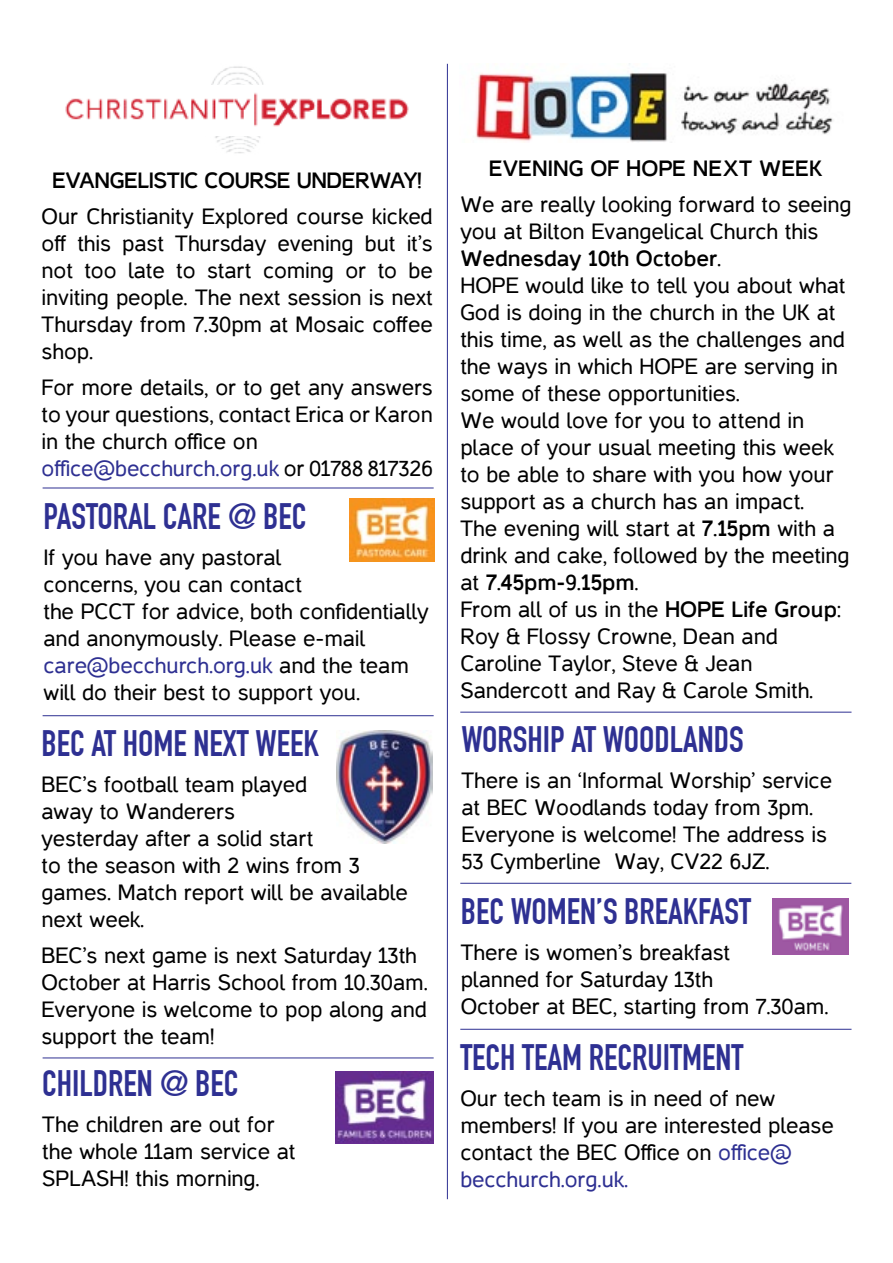
<style>
.page{position:relative;width:893px;height:1263px;background:#fff}
.page>*{position:absolute;margin:0;border:0;box-sizing:border-box;transform-origin:0 0}
.t1{font:700 36px "DIN Condensed";color:#2e3092}
.t2{font:22.5px/27px "Casper";color:#000}
.t3{font:700 22.5px "Casper";letter-spacing:-.02em;color:#000}
.t4{font:700 22.5px "Casper";color:#000}
.s1{color:#2e3092}
.s2{font-weight:700}
</style>
<div class="page">
<hr style="left:447px;top:64px;width:1px;height:1135px;background:#2e3092">
<hr style="left:460px;top:712px;width:391px;height:1px;background:#2e3092">
<hr style="left:460px;top:1029px;width:391px;height:1px;background:#2e3092">
<img style="left:337px;top:730px;width:96px;height:113px">
<hr style="left:43px;top:488px;width:391px;height:1px;background:#2e3092">
<img style="left:772px;top:898px;width:77px;height:57px">
<hr style="left:460px;top:883px;width:391px;height:1px;background:#2e3092">
<img style="left:211px;top:66px;width:53px;height:87px">
<img style="left:65px;top:86px;width:344px;height:49px">
<img style="left:476px;top:64px;width:357px;height:78px">
<img style="left:350px;top:499px;width:84px;height:63px">
<hr style="left:43px;top:715px;width:391px;height:1px;background:#2e3092">
<hr style="left:43px;top:1057px;width:391px;height:1px;background:#2e3092">
<img style="left:336px;top:1071px;width:97px;height:73px">
<p class="t3" style="left:52px;top:168px;width:371px">EVANGELISTIC COURSE UNDERWAY!</p>
<p class="t2" style="left:42px;top:203px;width:393px;text-align:justify">Our Christianity Explored course kicked off this past Thursday evening but it’s not too late to start coming or to be inviting people. The next session is next Thursday from 7.30pm at Mosaic coffee shop.</p>
<p class="t2" style="left:42px;top:374px;width:393px">For more details, or to get any answers to your questions, contact Erica or Karon in the church office on <span class="s1">office@becchurch.org.uk</span> or 01788 817326</p>
<h1 class="t1" style="left:44px;top:495px;width:264px">PASTORAL CARE @ BEC</h1>
<p class="t2" style="left:44px;top:544px;width:387px">If you have any pastoral<br>concerns, you can contact<br>the PCCT for advice, both confidentially and anonymously. Please e-mail <span class="s1">care@becchurch.org.uk</span> and the team will do their best to support you.</p>
<h1 class="t1" style="left:41px;top:722px;width:279px">BEC AT HOME NEXTWEEK</h1>
<p class="t2" style="left:41px;top:771px;width:368px">BEC’s football team played<br>away to Wanderers<br>yesterday after a solid start<br>to the season with 2 wins from 3 games. Match report will be available next week.</p>
<p class="t2" style="left:41px;top:942px;width:388px">BEC’s next game is next Saturday 13th<br>October at Harris School from 10.30am.<br>Everyone is welcome to pop along and support the team!</p>
<h1 class="t1" style="left:42px;top:1062px;width:198px">CHILDREN @ BEC</h1>
<p class="t2" style="left:42px;top:1111px;width:255px">The children are out for the whole 11am service at<br>SPLASH! this morning.</p>
<p class="t4" style="left:489px;top:157px;width:336px">EVENING OF HOPE NEXT WEEK</p>
<p class="t2" style="left:460px;top:191px;width:393px">We are really looking forward to seeing you at Bilton Evangelical Church this <span class="s2">Wednesday 10th October</span>.<br>HOPE would like to tell you about what God is doing in the church in the UK at this time, as well as the challenges and the ways in which HOPE are serving in some of these opportunities.<br>We would love for you to attend in place of your usual meeting this week to be able to share with you how your support as a church has an impact.<br>The evening will start at <span class="s2">7.15pm</span> with a drink and cake, followed by the meeting at <span class="s2">7.45pm-9.15pm</span>.<br>From all of us in the <span class="s2">HOPE Life Group</span>:<br>Roy &amp; Flossy Crowne, Dean and Caroline Taylor, Steve &amp; Jean Sandercott and Ray &amp; Carole Smith.</p>
<h1 class="t1" style="left:461px;top:718px;width:18px">WORS</h1>
<h1 class="t1" style="left:528px;top:718px;width:92px">HIP AT WOODLANDS</h1>
<p class="t2" style="left:461px;top:766px;width:372px">There is an ‘Informal Worship’ service at BEC Woodlands today from 3pm.<br>Everyone is welcome! The address is 53 Cymberline Way, CV22 6JZ.</p>
<h1 class="t1" style="left:461px;top:890px;width:68px">BEC WOMEN</h1>
<h1 class="t1" style="left:596px;top:890px;width:129px">’S BREAKFAST</h1>
<p class="t2" style="left:461px;top:939px;width:369px">There is women’s breakfast<br>planned for Saturday 13th<br>October at BEC, starting from 7.30am.</p>
<h1 class="t1" style="left:460px;top:1036px;width:78px">TEC H TEAM</h1>
<h1 class="t1" style="left:589px;top:1036px;width:89px">RECRUITMENT</h1>
<p class="t2" style="left:460px;top:1085px;width:375px">Our tech team is in need of new members! If you are interested please contact the BEC Office on <span class="s1">office@ becchurch.org.uk.</span></p>
</div>
